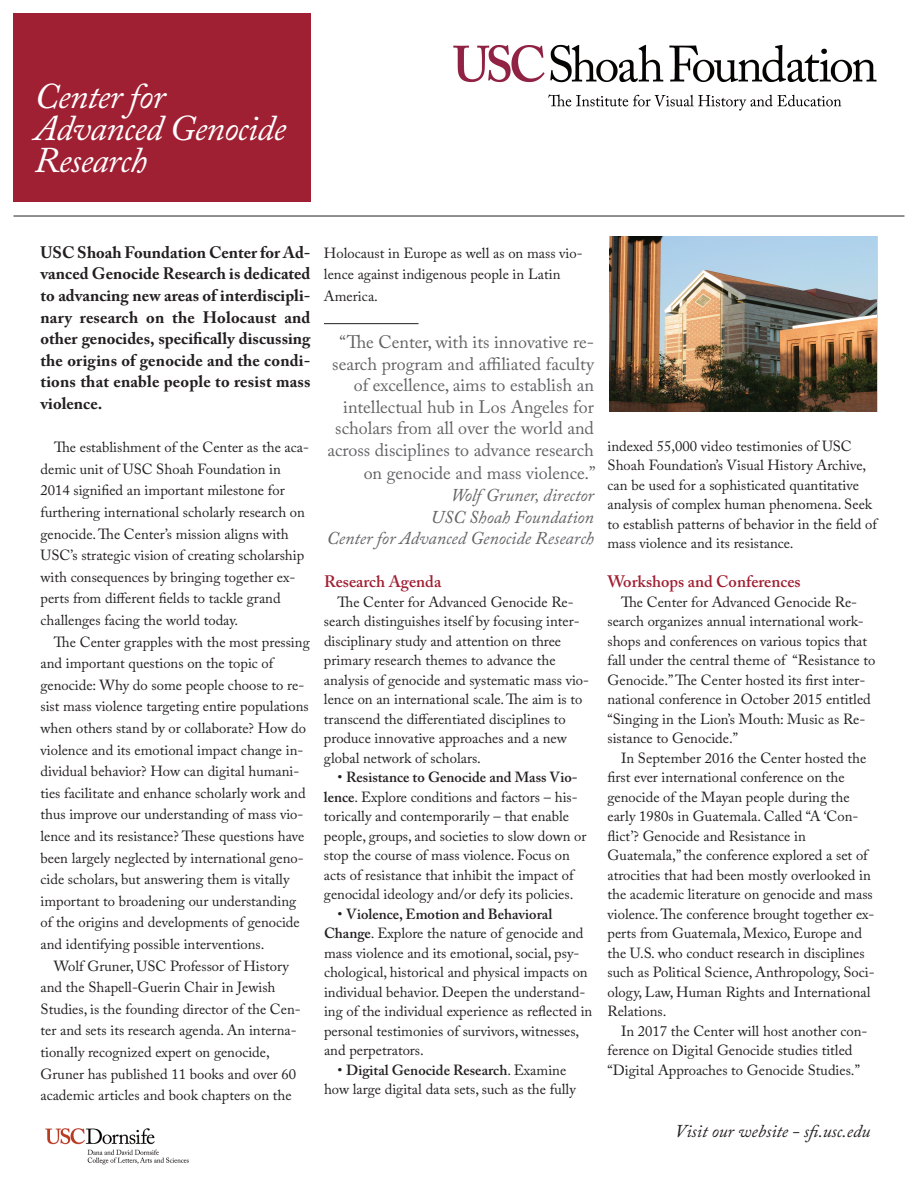
<style>
.page{position:relative;width:918px;height:1188px;background:#fff}
.page>*{position:absolute;margin:0;border:0;box-sizing:border-box;transform-origin:0 0}
.t1{font:italic 36px/31.8px "Adobe Caslon Pro";letter-spacing:-.02em;color:#fff}
.t2{font:18px/21.8px "Adobe Caslon Pro";color:#636366;text-align:right}
.t3{font:italic 18px/21.6px "Adobe Caslon Pro";color:#636366;text-align:right}
.t4{font:italic 18px "Adobe Caslon Pro";color:#231f20}
.t5{font:700 16.5px/21.6px "Adobe Caslon Pro";letter-spacing:.01em;color:#231f20;text-align:justify}
.t6{font:600 16.5px "Adobe Caslon Pro";color:#a02033}
.t7{font:14.7px/19.5px "Adobe Caslon Pro";color:#231f20}
.s1{font-weight:600}
</style>
<div class="page">
<img style="left:453px;top:44px;width:424px;height:67px">
<div style="left:13px;top:14px;width:297px;height:188px;background:#a02033"></div>
<hr style="left:13px;top:216px;width:891px;height:1px;background:#231f20">
<hr style="left:324px;top:323px;width:94px;height:1px;background:#231f20">
<img style="left:609px;top:236px;width:268px;height:176px">
<img style="left:45px;top:1128px;width:144px;height:37px">
<h1 class="t1" style="left:34px;top:86px;width:253px">Center for<br>Advanced Genocide<br>Research</h1>
<p class="t5" style="left:40px;top:243px;width:272px">USC Shoah Foundation Center for Ad&shy;vanced Genocide Research is dedicated to advancing new areas of interdiscipli&shy;nary research on the Holocaust and other genocides, specifically discussing the origins of genocide and the condi&shy;tions that enable people to resist mass violence.</p>
<p class="t7" style="left:40px;top:438px;width:270px;line-height:21.6px;text-indent:14px">The establishment of the Center as the aca&shy;demic unit of USC Shoah Foundation in 2014 signified an important milestone for furthering international scholarly research on genocide.The Center’s mission aligns with USC’s strategic vision of creating scholarship with consequences by bringing together ex&shy;perts from different fields to tackle grand challenges facing the world today.</p>
<p class="t7" style="left:40px;top:633px;width:271px;line-height:21.6px;text-indent:14px">The Center grapples with the most pressing and important questions on the topic of genocide: Why do some people choose to re&shy;sist mass violence targeting entire populations when others stand by or collaborate? How do violence and its emotional impact change in&shy;dividual behavior? How can digital humani&shy;ties facilitate and enhance scholarly work and thus improve our understanding of mass vio&shy;lence and its resistance? These questions have been largely neglected by international geno&shy;cide scholars, but answering them is vitally important to broadening our understanding of the origins and developments of genocide and identifying possible interventions.</p>
<p class="t7" style="left:40px;top:957px;width:262px;line-height:21.6px;text-indent:14px">Wolf Gruner, USC Professor of History and the Shapell-Guerin Chair in Jewish Studies, is the founding director of the Cen&shy;ter and sets its research agenda. An interna&shy;tionally recognized expert on genocide, Gruner has published 11 books and over 60 academic articles and book chapters on the</p>
<p class="t7" style="left:324px;top:244px;width:260px;line-height:21.6px">Holocaust in Europe as well as on mass vio&shy;lence against indigenous people in Latin<br>America.</p>
<p class="t2" style="left:328px;top:333px;width:270px">“The Center, with its innovative re&shy;search program and affiliated faculty of excellence, aims to establish an intellectual hub in Los Angeles for scholars from all over the world and across disciplines to advance research on genocide and mass violence.”</p>
<p class="t3" style="left:327px;top:487px;width:269px">Wolf Gruner, director<br>USC Shoah Foundation<br>Center for Advanced Genocide Research</p>
<p class="t6" style="left:324px;top:576px;width:119px">Research Agenda</p>
<p class="t7" style="left:324px;top:594px;width:267px;text-indent:14px">The Center for Advanced Genocide Re&shy;search distinguishes itself by focusing inter&shy;disciplinary study and attention on three primary research themes to advance the analysis of genocide and systematic mass vio&shy;lence on an international scale.The aim is to transcend the differentiated disciplines to produce innovative approaches and a new global network of scholars.</p>
<p class="t7" style="left:324px;top:769px;width:264px;text-indent:13px">• <span class="s1">Resistance to Genocide and Mass Vio&shy;lence</span>. Explore conditions and factors – his&shy;torically and contemporarily – that enable people, groups, and societies to slow down or stop the course of mass violence. Focus on acts of resistance that inhibit the impact of genocidal ideology and/or defy its policies.</p>
<p class="t7" style="left:324px;top:906px;width:270px;text-indent:13px">• <span class="s1">Violence, Emotion and Behavioral Change</span>. Explore the nature of genocide and mass violence and its emotional, social, psy&shy;chological, historical and physical impacts on individual behavior. Deepen the understand&shy;ing of the individual experience as reflected in personal testimonies of survivors, witnesses, and perpetrators.</p>
<p class="t7" style="left:324px;top:1062px;width:253px;text-align:center">• <span class="s1">Digital Genocide Research</span>. Examine how large digital data sets, such as the fully</p>
<p class="t7" style="left:608px;top:438px;width:271px">indexed 55,000 video testimonies of USC Shoah Foundation’s Visual History Archive, can be used for a sophisticated quantitative analysis of complex human phenomena. Seek to establish patterns of behavior in the field of mass violence and its resistance.</p>
<p class="t6" style="left:608px;top:576px;width:195px">Workshops and Conferences</p>
<p class="t7" style="left:608px;top:594px;width:269px;text-indent:13px">The Center for Advanced Genocide Re&shy;search organizes annual international work&shy;shops and conferences on various topics that fall under the central theme of “Resistance to Genocide.”The Center hosted its first inter&shy;national conference in October 2015 entitled “Singing in the Lion’s Mouth: Music as Re&shy;sistance to Genocide.”</p>
<p class="t7" style="left:608px;top:750px;width:269px;text-indent:14px">In September 2016 the Center hosted the first ever international conference on the genocide of the Mayan people during the early 1980s in Guatemala. Called “A ‘Con&shy;flict’? Genocide and Resistance in Guatemala,”the conference explored a set of atrocities that had been mostly overlooked in the academic literature on genocide and mass violence.The conference brought together ex&shy;perts from Guatemala, Mexico, Europe and the U.S. who conduct research in disciplines such as Political Science, Anthropology, Soci&shy;ology, Law, Human Rights and International Relations.</p>
<p class="t7" style="left:608px;top:1023px;width:262px;text-indent:14px">In 2017 the Center will host another con&shy;ference on Digital Genocide studies titled “Digital Approaches to Genocide Studies.”</p>
<p class="t4" style="left:675px;top:1125px;width:197px">Visit our website - sfi.usc.edu</p>
</div>
